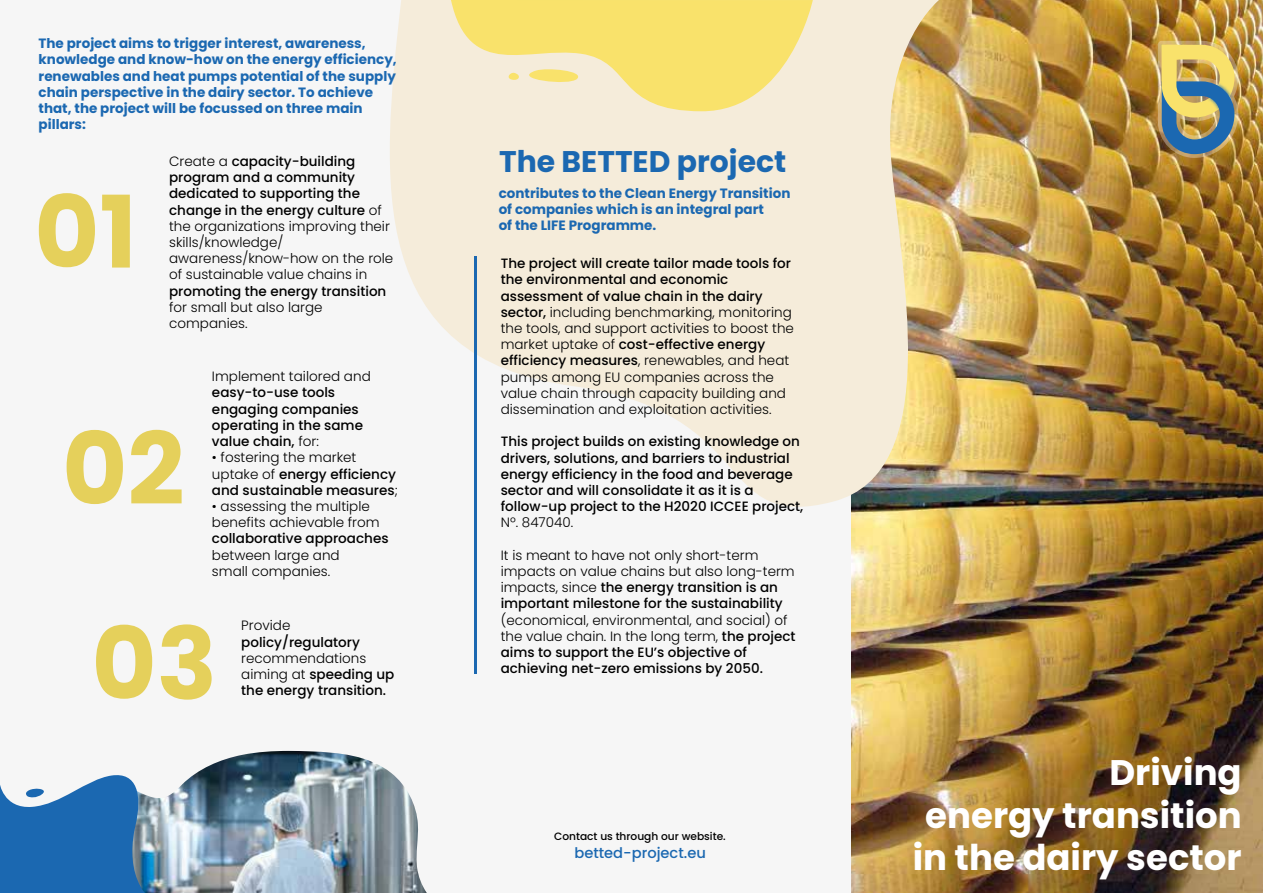
<style>
.page{position:relative;width:1263px;height:893px;background:#f6f6f6}
.page>*{position:absolute;margin:0;border:0;box-sizing:border-box;transform-origin:0 0}
.t1{font:700 35.55px/42.6px "Poppins";color:#fff;text-align:right}
.t2{font:700 29.85px "Poppins";color:#1b68b1}
.t3{font:500 14.7px "Poppins";color:#1b68b1}
.t4{font:300 13.5px/16.2px "Poppins";color:#000}
.t5{font:500 13.5px/16.2px "Poppins";color:#000}
.t6{font:700 13.5px/16.2px "Poppins";color:#1b68b1}
.t7{font:500 10.65px "Poppins";color:#000}
.s1{font-weight:500}
.s2{font-weight:300}
</style>
<div class="page">
<img style="left:852px;top:0;width:411px;height:893px">
<svg style="left:390px;top:0;width:555px;height:533px;fill:#f5ecda"></svg>
<img style="left:192px;top:751px;width:235px;height:142px">
<svg style="left:0;top:775px;width:192px;height:118px"></svg>
<svg style="left:451px;top:0;width:362px;height:111px;background:#f7e590"></svg>
<img style="left:1155px;top:31px;width:108px;height:132px">
<img style="left:1158px;top:41px;width:80px;height:117px">
<svg style="left:39px;top:193px;width:56px;height:74px"></svg>
<svg style="left:102px;top:195px;width:28px;height:73px"></svg>
<svg style="left:67px;top:430px;width:56px;height:74px"></svg>
<svg style="left:131px;top:430px;width:51px;height:73px"></svg>
<svg style="left:96px;top:625px;width:56px;height:74px"></svg>
<svg style="left:161px;top:624px;width:51px;height:76px"></svg>
<hr style="left:474px;top:256px;width:3px;height:418px;background:#1b68b1">
<p class="t6" style="left:39px;top:36px;width:360px">The project aims to trigger interest, awareness, knowledge and know-how on the energy efficiency, renewables and heat pumps potential of the supply chain perspective in the dairy sector. To achieve that, the project will be focussed on three main pillars:</p>
<p class="t4" style="left:169px;top:153px;width:226px">Create a <span class="s1">capacity-building program and a community dedicated to supporting the change in the energy culture</span> of the organizations improving their skills/knowledge/ awareness/know-how on the role of sustainable value chains in</p>
<p class="t5" style="left:169px;top:283px;width:219px">promoting the energy transition</p>
<p class="t4" style="left:169px;top:299px;width:155px">for small but also large companies.</p>
<p class="t4" style="left:212px;top:368px;width:160px">Implement tailored and</p>
<p class="t5" style="left:212px;top:385px;width:153px">easy-to-use tools engaging companies operating in the same value chain, <span class="s2">for:</span></p>
<p class="t5" style="left:212px;top:449px;width:187px"><span class="s2">• fostering the market uptake of</span> energy efficiency and sustainable measures<span class="s2">;</span></p>
<p class="t4" style="left:212px;top:498px;width:169px">• assessing the multiple benefits achievable from</p>
<p class="t5" style="left:212px;top:531px;width:178px">collaborative approaches</p>
<p class="t4" style="left:212px;top:547px;width:129px">between large and small companies.</p>
<p class="t4" style="left:241px;top:618px;width:51px">Provide</p>
<p class="t5" style="left:241px;top:634px;width:120px">policy/regulatory</p>
<p class="t5" style="left:241px;top:650px;width:155px"><span class="s2">recommendations aiming at</span> speeding up the energy transition.</p>
<h2 class="t2" style="left:499px;top:145px;width:289px">The BETTED project</h2>
<p class="t6" style="left:499px;top:185px;width:293px">contributes to the Clean Energy Transition of companies which is an integral part<br>of the LIFE Programme.</p>
<p class="t4" style="left:501px;top:255px;width:295px"><span class="s1">The project will create tailor made tools for the environmental and economic assessment of value chain in the dairy sector,</span> including benchmarking, monitoring the tools, and support activities to boost the market uptake of <span class="s1">cost-effective energy efficiency measures</span>, renewables, and heat pumps among EU companies across the value chain through capacity building and dissemination and exploitation activities.</p>
<p class="t5" style="left:501px;top:434px;width:304px">This project builds on existing knowledge on drivers, solutions, and barriers to industrial energy efficiency in the food and beverage sector and will consolidate it as it is a follow-up project to the H2020 ICCEE project,</p>
<p class="t4" style="left:501px;top:515px;width:74px">Nº. 847040.</p>
<p class="t4" style="left:501px;top:547px;width:296px">It is meant to have not only short-term impacts on value chains but also long-term impacts, since <span class="s1">the energy transition is an important milestone for the sustainability</span></p>
<p class="t5" style="left:501px;top:612px;width:296px"><span class="s2">(economical, environmental, and social) of the value chain. In the long term,</span> the project aims to support the EU’s objective of achieving net-zero emissions by 2050.</p>
<p class="t7" style="left:554px;top:830px;width:173px">Contact us through our website.</p>
<p class="t3" style="left:574px;top:844px;width:133px">betted-project.eu</p>
<h1 class="t1" style="left:913px;top:751px;width:331px">Driving<br>energy transition in the dairy sector</h1>
</div>
